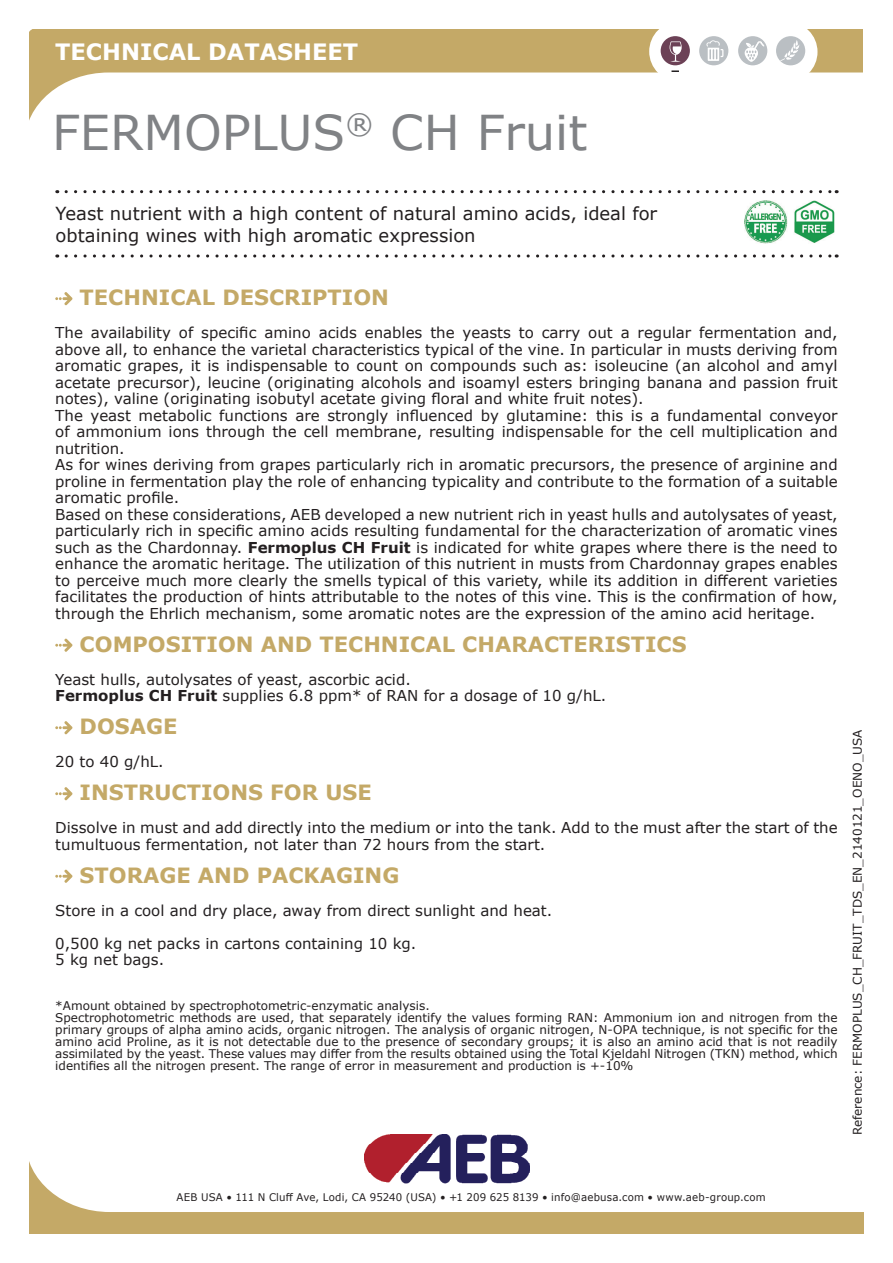
<style>
.page{position:relative;width:893px;height:1263px;background:#fff}
.page>*{position:absolute;margin:0;border:0;box-sizing:border-box;transform-origin:0 0}
.t1{font:48px "Verdana";color:#808285}
.t2{font:700 22.5px "Verdana";color:#fff}
.t3{font:700 21px "Verdana";color:#c4a967}
.t4{font:18px/21.6px "Verdana";color:#231f20}
.t5{font:15px/16.5px "Verdana";color:#231f20}
.t6{font:12px/12px "Verdana";color:#231f20}
.t7{font:10.5px "Verdana";letter-spacing:.015em;color:#231f20}
.s1{font-weight:700}
</style>
<div class="page">
<svg style="left:30px;top:1161px;width:834px;height:72px"></svg>
<svg style="left:66px;top:190px;width:771px;height:3px"></svg>
<svg style="left:66px;top:254px;width:771px;height:4px"></svg>
<svg style="left:29px;top:30px;width:834px;height:91px"></svg>
<svg style="left:649px;top:21px;width:167px;height:61px"></svg>
<div style="left:650px;top:22px;width:167px;height:60px;background:#fff;border-radius:30px"></div>
<svg style="left:671px;top:70px;width:8px;height:2px"></svg>
<div style="left:776px;top:36px;width:29px;height:29px;background:#babfc3;border-radius:50%"></div>
<svg style="left:780px;top:40px;width:20px;height:21px"></svg>
<div style="left:738px;top:36px;width:29px;height:29px;background:#babfc3;border-radius:50%"></div>
<div style="left:661px;top:36px;width:29px;height:29px;background:#6c4156;border-radius:50%"></div>
<div style="left:699px;top:36px;width:29px;height:29px;background:#babfc3;border-radius:50%"></div>
<svg style="left:706px;top:40px;width:17px;height:21px"></svg>
<svg style="left:670px;top:41px;width:12px;height:21px"></svg>
<svg style="left:745px;top:41px;width:20px;height:21px"></svg>
<img style="left:365px;top:1134px;width:164px;height:49px">
<svg style="left:55px;top:292px;width:17px;height:13px"></svg>
<svg style="left:55px;top:639px;width:17px;height:13px"></svg>
<svg style="left:55px;top:721px;width:17px;height:13px"></svg>
<svg style="left:55px;top:787px;width:17px;height:13px"></svg>
<svg style="left:55px;top:870px;width:17px;height:13px"></svg>
<img style="left:744px;top:200px;width:91px;height:44px">
<h2 class="t2" style="left:55px;top:36px;width:304px">TECHNICAL DATASHEET</h2>
<h1 class="t1" style="left:52px;top:99px;width:537px">FERMOPLUS<sup>®</sup> CH Fruit</h1>
<p class="t4" style="left:56px;top:203px;width:603px">Yeast nutrient with a high content of natural amino acids, ideal for obtaining wines with high aromatic expression</p>
<h3 class="t3" style="left:80px;top:283px;width:311px">TECHNICAL DESCRIPTION</h3>
<p class="t5" style="left:55px;top:324px;width:784px">The availability of specific amino acids enables the yeasts to carry out a regular fermentation and, above all, to enhance the varietal characteristics typical of the vine. In particular in musts deriving from aromatic grapes, it is indispensable to count on compounds such as: isoleucine (an alcohol and amyl acetate precursor), leucine (originating alcohols and isoamyl esters bringing banana and passion fruit notes), valine (originating isobutyl acetate giving floral and white fruit notes).<br>The yeast metabolic functions are strongly influenced by glutamine: this is a fundamental conveyor of ammonium ions through the cell membrane, resulting indispensable for the cell multiplication and nutrition.<br>As for wines deriving from grapes particularly rich in aromatic precursors, the presence of arginine and proline in fermentation play the role of enhancing typicality and contribute to the formation of a suitable aromatic profile.<br>Based on these considerations, AEB developed a new nutrient rich in yeast hulls and autolysates of yeast, particularly rich in specific amino acids resulting fundamental for the characterization of aromatic vines such as the Chardonnay. <span class="s1">Fermoplus CH Fruit</span> is indicated for white grapes where there is the need to enhance the aromatic heritage. The utilization of this nutrient in musts from Chardonnay grapes enables to perceive much more clearly the smells typical of this variety, while its addition in different varieties facilitates the production of hints attributable to the notes of this vine. This is the confirmation of how, through the Ehrlich mechanism, some aromatic notes are the expression of the amino acid heritage.</p>
<h3 class="t3" style="left:80px;top:629px;width:608px">COMPOSITION AND TECHNICAL CHARACTERISTICS</h3>
<p class="t5" style="left:55px;top:671px;width:553px">Yeast hulls, autolysates of yeast, ascorbic acid.<br><span class="s1">Fermoplus CH Fruit</span> supplies 6.8 ppm* of RAN for a dosage of 10 g/hL.</p>
<h3 class="t3" style="left:80px;top:712px;width:99px">DOSAGE</h3>
<p class="t5" style="left:55px;top:753px;width:110px">20 to 40 g/hL.</p>
<h3 class="t3" style="left:80px;top:778px;width:294px">INSTRUCTIONS FOR USE</h3>
<p class="t5" style="left:55px;top:819px;width:784px">Dissolve in must and add directly into the medium or into the tank. Add to the must after the start of the tumultuous fermentation, not later than 72 hours from the start.</p>
<h3 class="t3" style="left:80px;top:860px;width:321px">STORAGE AND PACKAGING</h3>
<p class="t5" style="left:55px;top:902px;width:499px">Store in a cool and dry place, away from direct sunlight and heat.</p>
<p class="t5" style="left:55px;top:935px;width:363px">0,500 kg net packs in cartons containing 10 kg.<br>5 kg net bags.</p>
<p class="t6" style="left:55px;top:1000px;width:784px">*Amount obtained by spectrophotometric-enzymatic analysis.<br>Spectrophotometric methods are used, that separately identify the values forming RAN: Ammonium ion and nitrogen from the primary groups of alpha amino acids, organic nitrogen. The analysis of organic nitrogen, N-OPA technique, is not specific for the amino acid Proline, as it is not detectable due to the presence of secondary groups; it is also an amino acid that is not readily assimilated by the yeast. These values may differ from the results obtained using the Total Kjeldahl Nitrogen (TKN) method, which identifies all the nitrogen present. The range of error in measurement and production is +-10%</p>
<p class="t6" style="left:851px;top:1135px;width:407px;rotate:-90deg">Reference: FERMOPLUS_CH_FRUIT_TDS_EN_2140121_OENO_USA</p>
<p class="t7" style="left:177px;top:1190px;width:590px">AEB USA • 111 N Cluff Ave, Lodi, CA 95240 (USA) • +1 209 625 8139 • info@aebusa.com • www.aeb-group.com</p>
</div>
